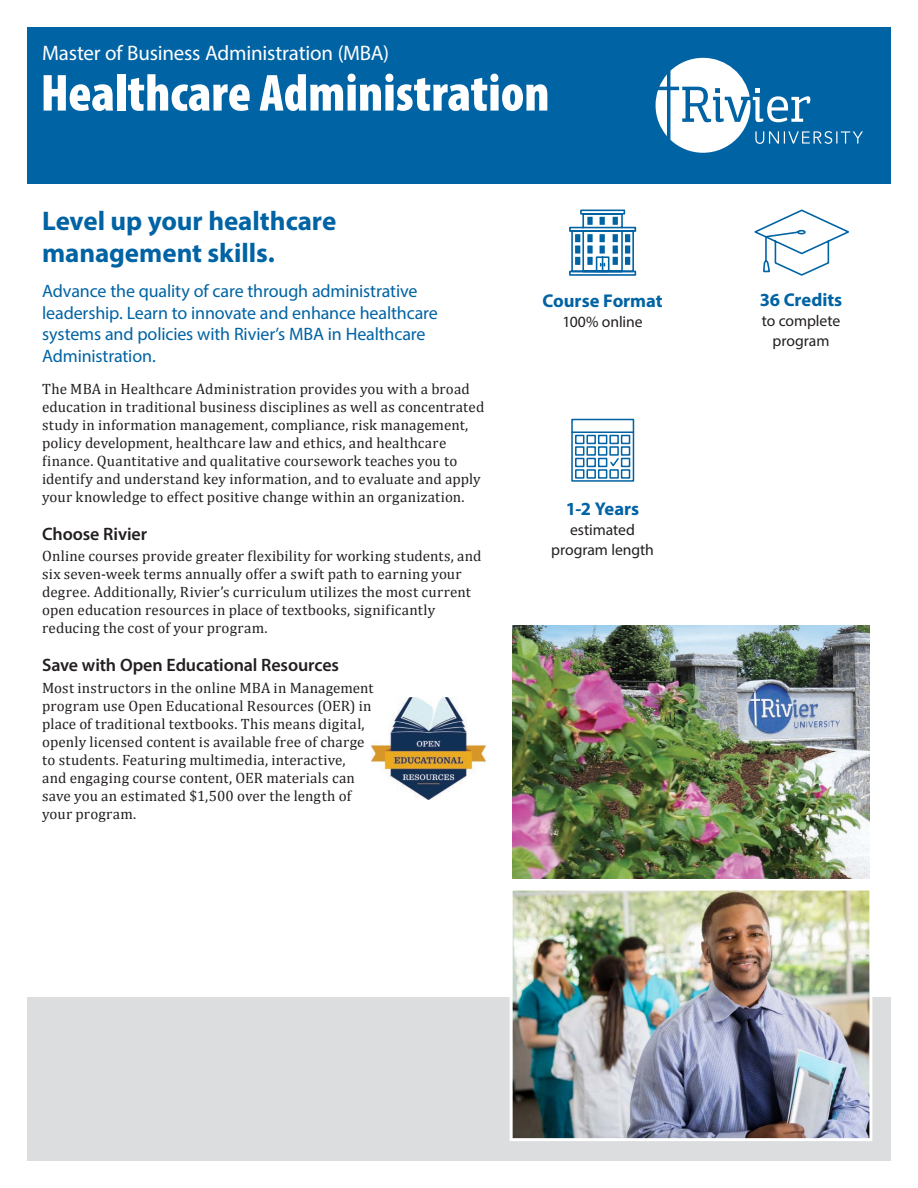
<style>
.page{position:relative;width:918px;height:1188px;background:#fff}
.page>*{position:absolute;margin:0;border:0;box-sizing:border-box;transform-origin:0 0}
.t1{font:900 condensed 52.5px "Myriad Pro";color:#fff}
.t2{font:700 27px/32.4px "Myriad Pro";letter-spacing:-.005em;color:#0063a4}
.t3{font:21px "Myriad Pro";letter-spacing:-.01em;color:#fff}
.t4{font:700 18.6px "Myriad Pro";color:#0063a4}
.t5{font:18px/21.6px "Myriad Pro";letter-spacing:-.01em;color:#0063a4}
.t6{font:600 18px "Myriad Pro";letter-spacing:-.005em;color:#231f20}
.t7{font:15.6px "Myriad Pro";letter-spacing:-.005em;color:#231f20}
.t8{font:15px/18px "Cambria";letter-spacing:.01em;color:#231f20}
</style>
<div class="page">
<svg style="left:571px;top:418px;width:64px;height:64px"></svg>
<div style="left:27px;top:27px;width:864px;height:157px;background:#0063a4"></div>
<svg style="left:656px;top:58px;width:207px;height:95px"></svg>
<svg style="left:754px;top:210px;width:95px;height:66px"></svg>
<div style="left:27px;top:998px;width:864px;height:163px;background:#dcdddf"></div>
<svg style="left:569px;top:210px;width:68px;height:66px"></svg>
<img style="left:508px;top:890px;width:366px;height:251px">
<img style="left:372px;top:698px;width:114px;height:102px">
<img style="left:513px;top:625px;width:357px;height:254px">
<p class="t3" style="left:42px;top:40px;width:349px">Master of Business Administration (MBA)</p>
<p class="t1" style="left:41px;top:59px;width:510px">Healthcare Administration</p>
<p class="t2" style="left:42px;top:204px;width:296px">Level up your healthcare management skills.</p>
<p class="t5" style="left:42px;top:280px;width:397px">Advance the quality of care through administrative leadership. Learn to innovate and enhance healthcare systems and policies with Rivier’s MBA in Healthcare Administration.</p>
<p class="t8" style="left:42px;top:380px;width:444px">The MBA in Healthcare Administration provides you with a broad education in traditional business disciplines as well as concentrated study in information management, compliance, risk management, policy development, healthcare law and ethics, and healthcare finance. Quantitative and qualitative coursework teaches you to identify and understand key information, and to evaluate and apply your knowledge to effect positive change within an organization.</p>
<p class="t6" style="left:42px;top:522px;width:107px">Choose Rivier</p>
<p class="t8" style="left:42px;top:547px;width:441px">Online courses provide greater flexibility for working students, and six seven-week terms annually offer a swift path to earning your degree. Additionally, Rivier’s curriculum utilizes the most current open education resources in place of textbooks, significantly reducing the cost of your program.</p>
<p class="t6" style="left:42px;top:654px;width:298px">Save with Open Educational Resources</p>
<p class="t8" style="left:42px;top:679px;width:333px">Most instructors in the online MBA in Management program use Open Educational Resources (OER) in place of traditional textbooks. This means digital, openly licensed content is available free of charge to students. Featuring multimedia, interactive, and engaging course content, OER materials can save you an estimated $1,500 over the length of your program.</p>
<p class="t4" style="left:543px;top:289px;width:122px">Course Format</p>
<p class="t7" style="left:562px;top:313px;width:82px">100% online</p>
<p class="t4" style="left:566px;top:497px;width:75px">1-2 Years</p>
<p class="t7" style="left:570px;top:520px;width:66px">estimated</p>
<p class="t7" style="left:551px;top:540px;width:104px">program length</p>
<p class="t4" style="left:760px;top:288px;width:84px">36 Credits</p>
<p class="t7" style="left:762px;top:311px;width:80px">to complete</p>
<p class="t7" style="left:773px;top:331px;width:58px">program</p>
</div>
